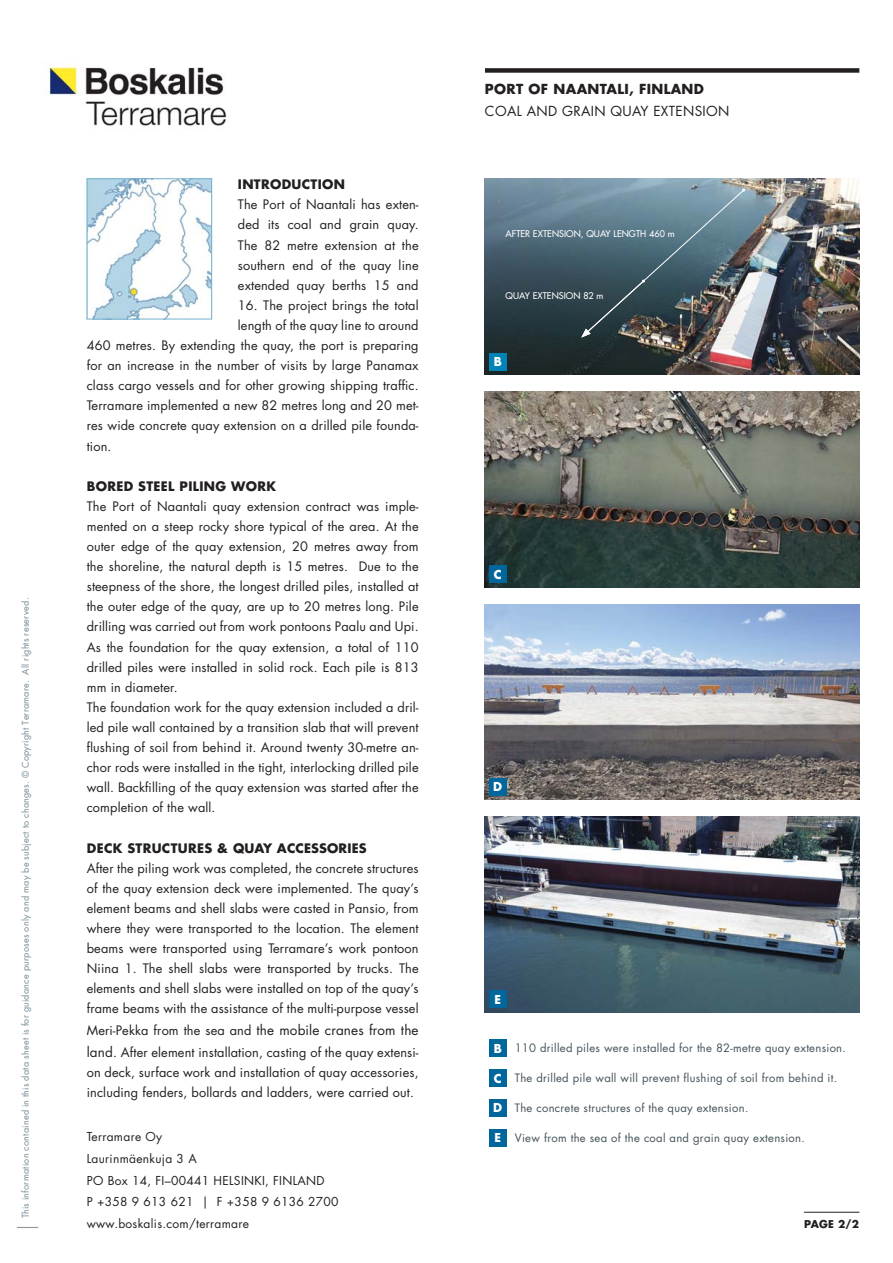
<style>
.page{position:relative;width:893px;height:1263px;background:#fff}
.page>*{position:absolute;margin:0;border:0;box-sizing:border-box;transform-origin:0 0}
.t1{font:13.5px "Futura Std";letter-spacing:.025em;color:#231f20}
.t2{font:700 13.5px "Futura Std";letter-spacing:.025em;color:#231f20}
.t3{font:12.75px/20.1px "Futura Std";letter-spacing:.01em;color:#231f20}
.t4{font:700 12.75px "Futura Std";letter-spacing:.025em;color:#231f20}
.t5{font:12px/21.8px "Futura Std";letter-spacing:.025em;color:#231f20}
.t6{font:700 12px "Futura Std";color:#fff}
.t7{font:11.25px "Futura Std";letter-spacing:.025em;color:#43525a}
.t8{font:700 10.5px "Futura Std";color:#231f20}
.t9{font:9px "Futura Std";letter-spacing:.03em;color:#738a96}
.t10{font:500 9px "Futura Std";letter-spacing:.01em;color:#fff}
.s1{font-size:13.5px}
.s2{font-weight:700;font-size:12px;color:#fff}
</style>
<div class="page">
<img style="left:485px;top:179px;width:374px;height:195px">
<img style="left:47px;top:62px;width:180px;height:64px">
<div style="left:485px;top:68px;width:374px;height:5px;background:#231f20"></div>
<svg style="left:17px;top:1227px;width:21px;height:1px"></svg>
<hr style="left:804px;top:1212px;width:55px;height:1px;background:#231f20">
<img style="left:89px;top:181px;width:121px;height:136px">
<img style="left:485px;top:817px;width:374px;height:195px">
<img style="left:485px;top:604px;width:374px;height:196px">
<img style="left:485px;top:392px;width:374px;height:195px">
<div style="left:489px;top:353px;width:17px;height:17px;background:#0084b5"></div>
<div style="left:489px;top:566px;width:17px;height:17px;background:#00679d"></div>
<div style="left:489px;top:778px;width:17px;height:17px;background:#00679d"></div>
<div style="left:489px;top:991px;width:17px;height:17px;background:#00679d"></div>
<div style="left:489px;top:1040px;width:17px;height:17px;background:#00679d"></div>
<div style="left:489px;top:1070px;width:17px;height:17px;background:#00679d"></div>
<div style="left:489px;top:1099px;width:17px;height:17px;background:#00679d"></div>
<div style="left:489px;top:1129px;width:17px;height:17px;background:#00679d"></div>
<div style="left:87px;top:179px;width:125px;height:140px;border:1px solid #76b4cf"></div>
<svg style="left:581px;top:189px;width:164px;height:149px"></svg>
<p class="t9" style="left:21px;top:1218px;width:622px;rotate:-90deg">This information contained in this data sheet is for guidance purposes only and may be subject to changes. © Copyright Terramare. All rights reserved.</p>
<p class="t4" style="left:238px;top:179px;width:109px">INTRODUCTION</p>
<p class="t3" style="left:238px;top:195px;width:182px;text-align:justify">The Port of Naantali has exten&shy;ded its coal and grain quay.<br>The 82 metre extension at the southern end of the quay line extended quay berths 15 and</p>
<p class="t3" style="left:238px;top:296px;width:182px">16. The project brings the total</p>
<p class="t3" style="left:238px;top:316px;width:182px">length of the quay line to around</p>
<p class="t3" style="left:87px;top:336px;width:333px">460 metres. By extending the quay, the port is preparing</p>
<p class="t3" style="left:87px;top:356px;width:333px">for an increase in the number of visits by large Panamax</p>
<p class="t3" style="left:87px;top:376px;width:333px">class cargo vessels and for other growing shipping traffic.</p>
<p class="t3" style="left:87px;top:396px;width:333px">Terramare implemented a new 82 metres long and 20 met-</p>
<p class="t3" style="left:87px;top:417px;width:333px">res wide concrete quay extension on a drilled pile founda-</p>
<p class="t3" style="left:87px;top:437px;width:26px">tion.</p>
<p class="t4" style="left:87px;top:480px;width:191px">BORED STEEL PILING WORK</p>
<p class="t3" style="left:87px;top:497px;width:333px">The Port of Naantali quay extension contract was imple&shy;mented on a steep rocky shore typical of the area. At the outer edge of the quay extension, 20 metres away from the shoreline, the natural depth is 15 metres. Due to the steepness of the shore, the longest drilled piles, installed at the outer edge of the quay, are up to 20 metres long. Pile drilling was carried out from work pontoons Paalu and Upi.<br>As the foundation for the quay extension, a total of 110 drilled piles were installed in solid rock. Each pile is 813 mm in diameter.<br>The foundation work for the quay extension included a dril&shy;led pile wall contained by a transition slab that will prevent flushing of soil from behind it. Around twenty 30-metre an&shy;chor rods were installed in the tight, interlocking drilled pile wall. Backfilling of the quay extension was started after the completion of the wall.</p>
<p class="t4" style="left:87px;top:842px;width:281px">DECK STRUCTURES &amp; QUAY ACCESSORIES</p>
<p class="t3" style="left:87px;top:859px;width:333px;text-align:justify">After the piling work was completed, the concrete structures of the quay extension deck were implemented. The quay’s element beams and shell slabs were casted in Pansio, from where they were transported to the location. The element beams were transported using Terramare’s work pontoon Niina 1. The shell slabs were transported by trucks. The elements and shell slabs were installed on top of the quay’s frame beams with the assistance of the multi-purpose vessel</p>
<p class="t3" style="left:87px;top:1020px;width:333px;line-height:21.8px">Meri-Pekka from the sea and <span class="s1">the mobile cranes from the land</span>. After element installation, casting of the quay extensi-</p>
<p class="t3" style="left:87px;top:1063px;width:333px">on deck, surface work and installation of quay accessories, including fenders, bollards and ladders, were carried out.</p>
<p class="t5" style="left:87px;top:1127px;width:253px">Terramare Oy<br>Laurinmäenkuja 3 A<br>PO Box 14, FI–00441 HELSINKI, FINLAND<br>P +358 9 613 621 | F +358 9 6136 2700 www.boskalis.com/terramare</p>
<p class="t2" style="left:485px;top:83px;width:220px">PORT OF NAANTALI, FINLAND</p>
<p class="t1" style="left:485px;top:104px;width:246px">COAL AND GRAIN QUAY EXTENSION</p>
<p class="t10" style="left:505px;top:230px;width:170px">AFTER EXTENSION, QUAY LENGTH 460 m</p>
<p class="t10" style="left:505px;top:291px;width:99px">QUAY EXTENSION 82 m</p>
<p class="t6" style="left:493px;top:356px;width:10px">B</p>
<p class="t6" style="left:494px;top:569px;width:9px">C</p>
<p class="t6" style="left:493px;top:781px;width:11px">D</p>
<p class="t6" style="left:494px;top:994px;width:8px">E</p>
<p class="t7" style="left:493px;top:1043px;width:354px"><span class="s2">B</span> 110 drilled piles were installed for the 82-metre quay extension.</p>
<p class="t7" style="left:494px;top:1073px;width:345px"><span class="s2">C</span> The drilled pile wall will prevent flushing of soil from behind it.</p>
<p class="t7" style="left:493px;top:1103px;width:257px"><span class="s2">D</span> The concrete structures of the quay extension.</p>
<p class="t7" style="left:494px;top:1132px;width:312px"><span class="s2">E</span> View from the sea of the coal and grain quay extension.</p>
<p class="t8" style="left:804px;top:1219px;width:56px">PAGE 2/2</p>
</div>
